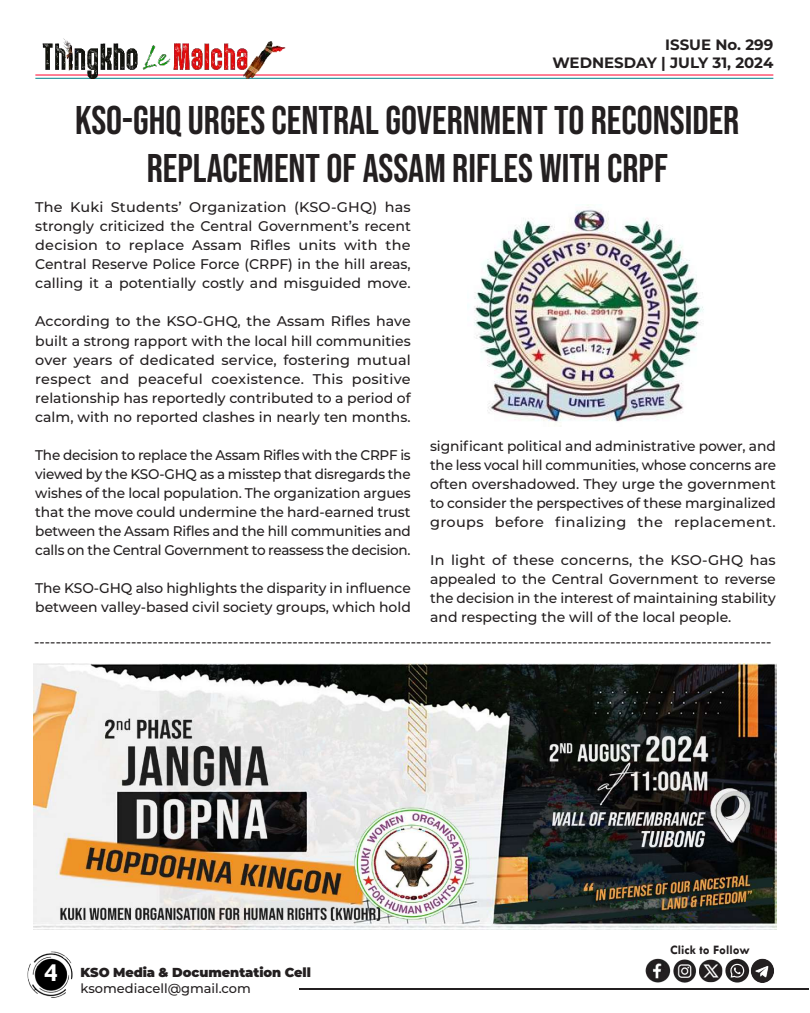
<style>
.page{position:relative;width:810px;height:1013px;background:#fff}
.page>*{position:absolute;margin:0;border:0;box-sizing:border-box;transform-origin:0 0}
.t1{font:40px/48px "Bebas Neue";color:#231f20;text-align:center}
.t2{font:700 26px "Tw Cen";color:#fff}
.t3{font:700 15px/18px "Montserrat";color:#231f20;text-align:right}
.t4{font:500 14px/19px "Montserrat";color:#231f20;text-align:justify}
.t5{font:900 13px "Montserrat";letter-spacing:-.005em;color:#231f20}
.t6{font:500 13px "Montserrat";color:#231f20}
.t7{font:700 13px "Tw Cen";color:#231f20}
</style>
<div class="page">
<hr style="left:299px;top:988px;width:509px;height:1px;background:#231f20">
<img style="left:27px;top:951px;width:46px;height:47px">
<hr style="left:35px;top:74px;width:738px;height:1px;background:#ff002d">
<hr style="left:35px;top:78px;width:738px;height:1px;background:#00848b">
<img style="left:35px;top:38px;width:254px;height:41px">
<img style="left:645px;top:958px;width:129px;height:25px">
<img style="left:33px;top:663px;width:743px;height:266px">
<img style="left:467px;top:209px;width:237px;height:217px">
<p class="t3" style="left:552px;top:35px;width:222px">ISSUE No. 299<br>WEDNESDAY | JULY 31, 2024</p>
<h1 class="t1" style="left:75px;top:95px;width:666px">KSO-GHQ URGES CENTRAL GOVERNMENT TO RECONSIDER<br>REPLACEMENT OF ASSAM RIFLES WITH CRPF</h1>
<p class="t4" style="left:35px;top:197px;width:377px">The Kuki Students’ Organization (KSO-GHQ) has strongly criticized the Central Government’s recent decision to replace Assam Rifles units with the Central Reserve Police Force (CRPF) in the hill areas, calling it a potentially costly and misguided move.</p>
<p class="t4" style="left:35px;top:311px;width:377px">According to the KSO-GHQ, the Assam Rifles have built a strong rapport with the local hill communities over years of dedicated service, fostering mutual respect and peaceful coexistence. This positive relationship has reportedly contributed to a period of calm, with no reported clashes in nearly ten months.</p>
<p class="t4" style="left:35px;top:444px;width:377px">The decision to replace the Assam Rifles with the CRPF is viewed by the KSO-GHQ as a misstep that disregards the wishes of the local population. The organization argues that the move could undermine the hard-earned trust between the Assam Rifles and the hill communities and calls on the Central Government to reassess the decision.</p>
<p class="t4" style="left:35px;top:577px;width:377px">The KSO-GHQ also highlights the disparity in influence between valley-based civil society groups, which hold</p>
<p class="t4" style="left:430px;top:436px;width:347px">significant political and administrative power, and the less vocal hill communities, whose concerns are often overshadowed. They urge the government to consider the perspectives of these marginalized groups before finalizing the replacement.</p>
<p class="t4" style="left:430px;top:550px;width:347px">In light of these concerns, the KSO-GHQ has appealed to the Central Government to reverse the decision in the interest of maintaining stability and respecting the will of the local people.</p>
<p class="t4" style="left:771px;top:654px;width:739px;rotate:-180deg">-----------------------------------------------------------------------------------------------------------------------------------------</p>
<h2 class="t2" style="left:44px;top:957px;width:15px">4</h2>
<p class="t5" style="left:81px;top:962px;width:232px">KSO Media &amp; Documentation Cell</p>
<p class="t6" style="left:81px;top:978px;width:172px">ksomediacell@gmail.com</p>
<p class="t7" style="left:670px;top:942px;width:81px">Click to Follow</p>
</div>
